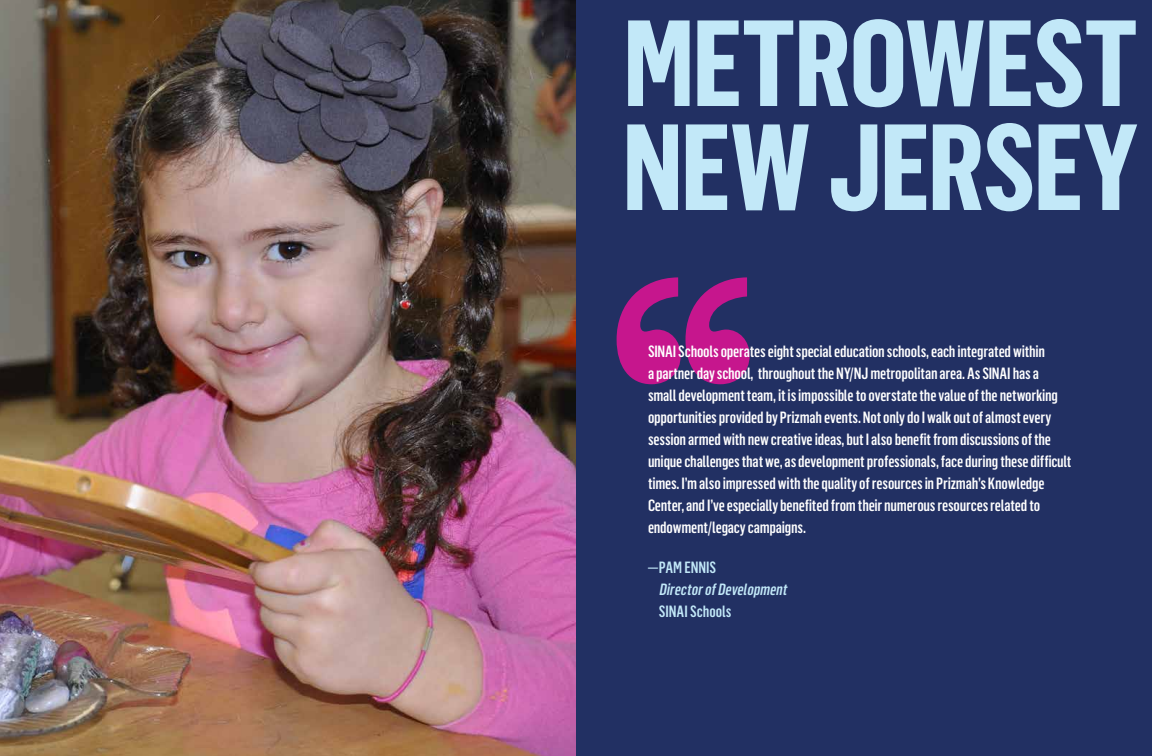
<style>
.page{position:relative;width:1152px;height:756px;background:#fff}
.page>*{position:absolute;margin:0;border:0;box-sizing:border-box;transform-origin:0 0}
.t1{font:700 120px/104px "Flama Condensed";letter-spacing:-.015em;color:#c2e8f8}
.t2{font:500 16px/22px "Flama Condensed";letter-spacing:-.01em;color:#fff}
.t3{font:500 16px "Flama Condensed";color:#c2e8f8}
.t4{font:italic 500 16px "Flama Condensed";color:#c2e8f8}
</style>
<div class="page">
<div style="left:576px;top:0;width:576px;height:756px;background:#223063"></div>
<img style="left:0;top:0;width:576px;height:756px">
<svg style="left:617px;top:277px;width:133px;height:107px"></svg>
<h1 class="t1" style="left:622px;top:8px;width:517px">METROWEST<br>NEW JERSEY</h1>
<p class="t2" style="left:648px;top:340px;width:425px">SINAI Schools operates eight special education schools, each integrated within<br>a partner day school, throughout the NY/NJ metropolitan area. As SINAI has a<br>small development team, it is impossible to overstate the value of the networking opportunities provided by Prizmah events. Not only do I walk out of almost every session armed with new creative ideas, but I also benefit from discussions of the unique challenges that we, as development professionals, face during these difficult times. I’m also impressed with the quality of resources in Prizmah’s Knowledge Center, and I’ve especially benefited from their numerous resources related to endowment/legacy campaigns.</p>
<p class="t3" style="left:648px;top:558px;width:70px">—PAM ENNIS</p>
<p class="t4" style="left:659px;top:580px;width:133px">DirectorofDevelopment</p>
<p class="t3" style="left:659px;top:602px;width:74px">SINAI Schools</p>
</div>
